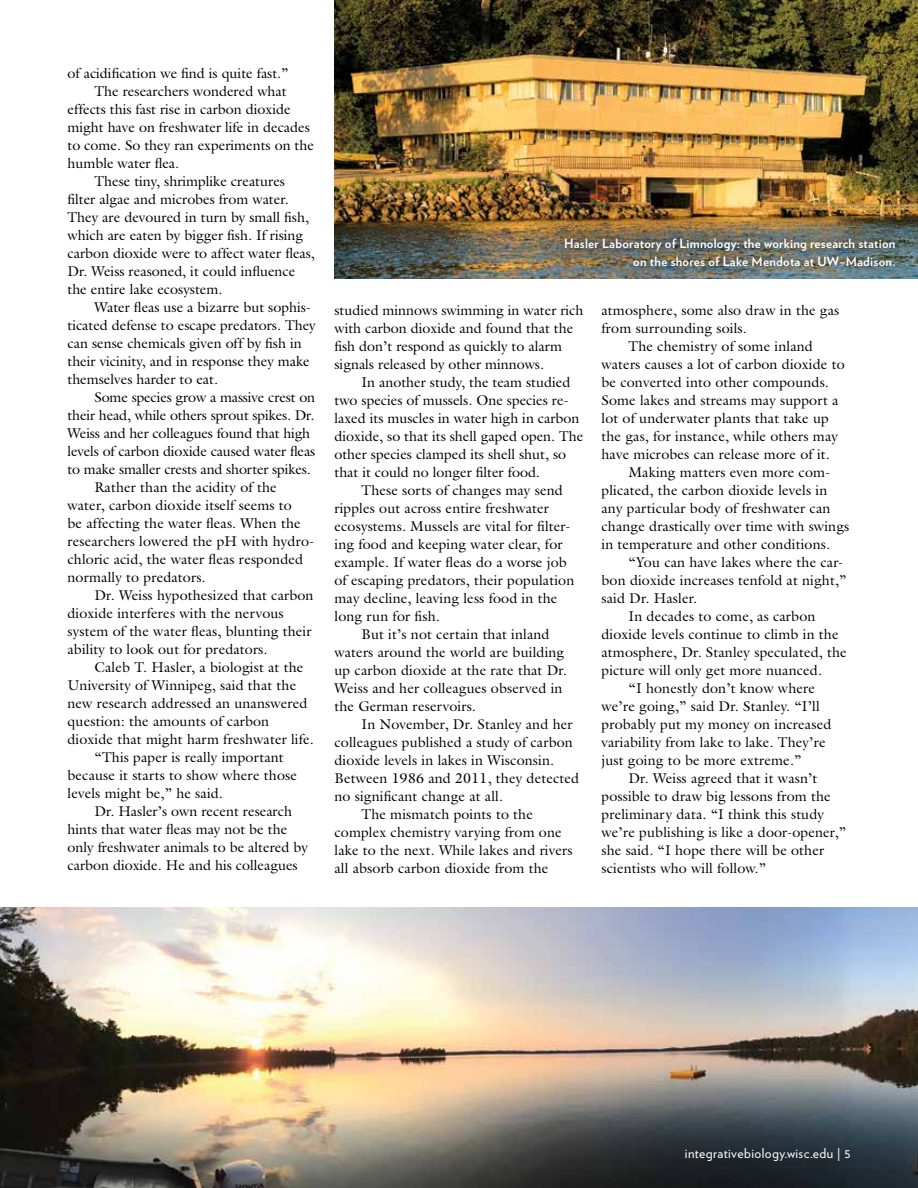
<style>
.page{position:relative;width:918px;height:1188px;background:#fff}
.page>*{position:absolute;margin:0;border:0;box-sizing:border-box;transform-origin:0 0}
.T1{font:14.25px/18px "Galliard Std";letter-spacing:.01em;color:#000}
.T1-2{font:14.25px/18px "Galliard Std";letter-spacing:-.01em;color:#000}
.text_galliard_9_5_12{font:13.5px "Verlag";letter-spacing:.03em;color:#fff}
.Photo_Caption{font:700 12.75px/18px "Verlag";letter-spacing:.02em;color:#fff;text-align:right}
</style>
<div class="page">
<img style="left:0;top:907px;width:918px;height:281px">
<img style="left:334px;top:0;width:584px;height:278px">
<div style="left:555px;top:229px;width:349px;height:46px;background:#000;opacity:.75"></div>
<p class="T1" style="left:68px;top:64px;width:223px">of acidification we find is quite fast.”</p>
<p class="T1" style="left:68px;top:82px;width:248px;text-indent:27px">The researchers wondered what effects this fast rise in carbon dioxide might have on freshwater life in decades to come. So they ran experiments on the humble water flea.</p>
<p class="T1" style="left:68px;top:172px;width:249px;text-indent:27px">These tiny, shrimplike creatures filter algae and microbes from water.<br>They are devoured in turn by small fish, which are eaten by bigger fish. If rising carbon dioxide were to affect water fleas, Dr. Weiss reasoned, it could influence the entire lake ecosystem.</p>
<p class="T1" style="left:68px;top:298px;width:250px;text-indent:27px">Water fleas use a bizarre but sophis&shy;ticated defense to escape predators. They can sense chemicals given off by fish in their vicinity, and in response they make themselves harder to eat.</p>
<p class="T1-2" style="left:68px;top:388px;width:249px;text-indent:27px">Some species grow a massive crest on their head, while others sprout spikes. Dr.<br>Weiss and her colleagues found that high levels of carbon dioxide caused water fleas to make smaller crests and shorter spikes.</p>
<p class="T1" style="left:68px;top:478px;width:248px;text-indent:27px">Rather than the acidity of the water, carbon dioxide itself seems to<br>be affecting the water fleas. When the researchers lowered the pH with hydro&shy;chloric acid, the water fleas responded normally to predators.</p>
<p class="T1" style="left:68px;top:586px;width:248px;text-indent:27px">Dr. Weiss hypothesized that carbon dioxide interferes with the nervous system of the water fleas, blunting their ability to look out for predators.</p>
<p class="T1" style="left:68px;top:658px;width:248px;text-indent:27px">Caleb T. Hasler, a biologist at the University of Winnipeg, said that the new research addressed an unanswered question: the amounts of carbon dioxide that might harm freshwater life.</p>
<p class="T1" style="left:68px;top:748px;width:231px;text-indent:27px">“This paper is really important because it starts to show where those levels might be,” he said.</p>
<p class="T1" style="left:68px;top:802px;width:242px;text-indent:27px">Dr. Hasler’s own recent research hints that water fleas may not be the only freshwater animals to be altered by carbon dioxide. He and his colleagues</p>
<p class="Photo_Caption" style="left:564px;top:233px;width:333px">Hasler Laboratory of Limnology: the working research station on the shores of Lake Mendota at UW–Madison.</p>
<p class="T1" style="left:334px;top:301px;width:251px">studied minnows swimming in water rich with carbon dioxide and found that the fish don’t respond as quickly to alarm signals released by other minnows.</p>
<p class="T1" style="left:334px;top:373px;width:250px;text-indent:27px">In another study, the team studied two species of mussels. One species re&shy;laxed its muscles in water high in carbon dioxide, so that its shell gaped open. The other species clamped its shell shut, so that it could no longer filter food.</p>
<p class="T1" style="left:334px;top:481px;width:241px;text-indent:27px">These sorts of changes may send ripples out across entire freshwater ecosystems. Mussels are vital for filter&shy;ing food and keeping water clear, for example. If water fleas do a worse job of escaping predators, their population may decline, leaving less food in the long run for fish.</p>
<p class="T1" style="left:334px;top:625px;width:234px;text-indent:27px">But it’s not certain that inland waters around the world are building up carbon dioxide at the rate that Dr.<br>Weiss and her colleagues observed in the German reservoirs.</p>
<p class="T1" style="left:334px;top:715px;width:246px;text-indent:27px">In November, Dr. Stanley and her colleagues published a study of carbon dioxide levels in lakes in Wisconsin.<br>Between 1986 and 2011, they detected no significant change at all.</p>
<p class="T1" style="left:334px;top:805px;width:240px;text-indent:27px">The mismatch points to the complex chemistry varying from one lake to the next. While lakes and rivers all absorb carbon dioxide from the</p>
<p class="T1" style="left:602px;top:301px;width:239px">atmosphere, some also draw in the gas from surrounding soils.</p>
<p class="T1" style="left:602px;top:337px;width:245px;text-indent:27px">The chemistry of some inland waters causes a lot of carbon dioxide to be converted into other compounds.<br>Some lakes and streams may support a lot of underwater plants that take up the gas, for instance, while others may have microbes can release more of it.</p>
<p class="T1" style="left:602px;top:463px;width:249px;text-indent:27px">Making matters even more com&shy;plicated, the carbon dioxide levels in any particular body of freshwater can change drastically over time with swings in temperature and other conditions.</p>
<p class="T1" style="left:602px;top:553px;width:247px;text-indent:27px">“You can have lakes where the car&shy;bon dioxide increases tenfold at night,” said Dr. Hasler.</p>
<p class="T1" style="left:602px;top:607px;width:247px;text-indent:27px">In decades to come, as carbon dioxide levels continue to climb in the atmosphere, Dr. Stanley speculated, the picture will only get more nuanced.</p>
<p class="T1" style="left:602px;top:679px;width:231px;text-indent:27px">“I honestly don’t know where we’re going,” said Dr. Stanley. “I’ll probably put my money on increased variability from lake to lake. They’re just going to be more extreme.”</p>
<p class="T1" style="left:602px;top:769px;width:246px;text-indent:27px">Dr. Weiss agreed that it wasn’t possible to draw big lessons from the preliminary data. “I think this study we’re publishing is like a door-opener,” she said. “I hope there will be other scientists who will follow.”</p>
<p class="text_galliard_9_5_12" style="left:685px;top:1143px;width:167px">integrativebiology.wisc.edu | 5</p>
</div>
